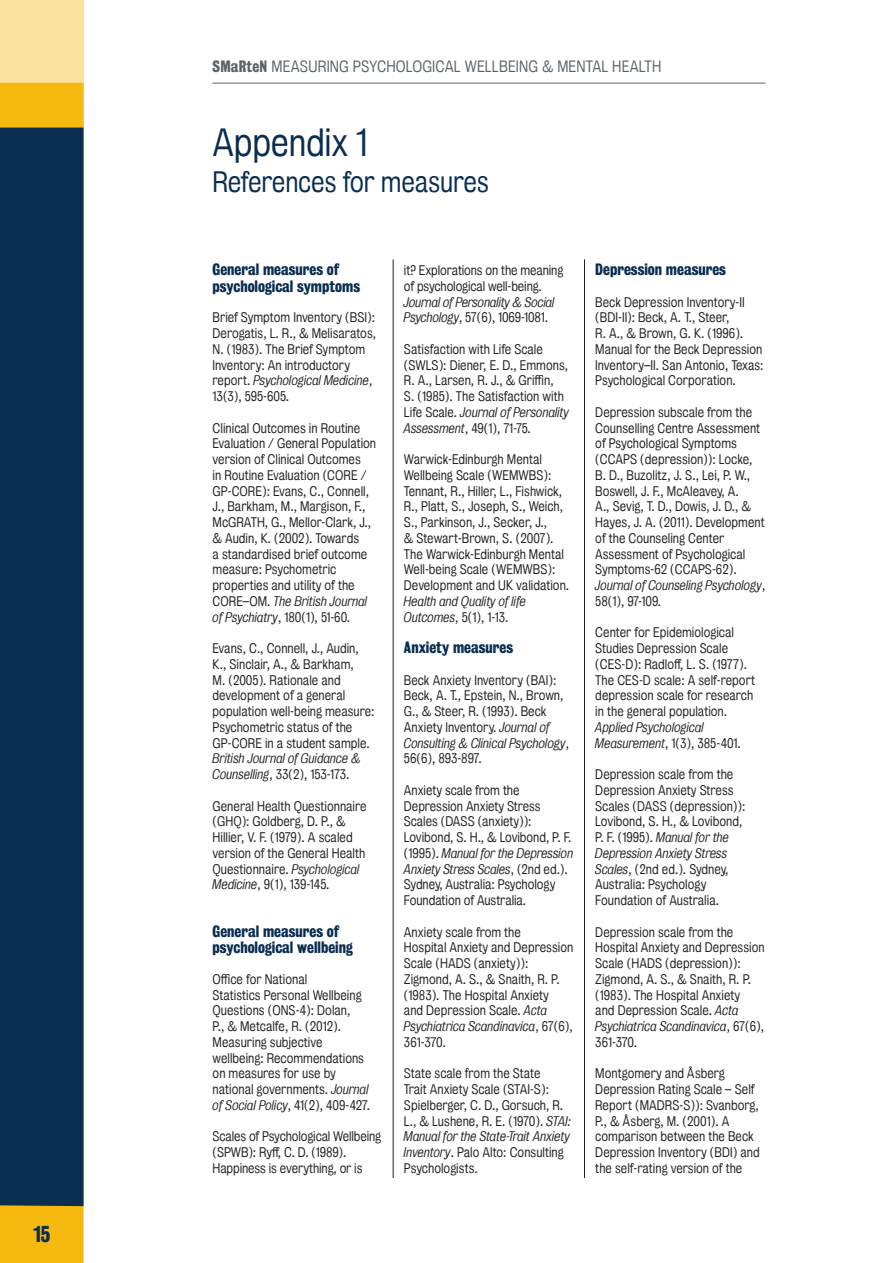
<style>
.page{position:relative;width:893px;height:1263px;background:#fff}
.page>*{position:absolute;margin:0;border:0;box-sizing:border-box;transform-origin:0 0}
.Heading_1{font:36px "Kings Bureau Grot Five One";letter-spacing:-.01em;color:#0a2d50}
.Heading_1-2{font:27px "Kings Bureau Grot Five One";letter-spacing:-.01em;color:#0a2d50}
.t1{font:21px "Kings Bureau Grot Three Seven";color:#0a2d50}
.References{font:15px "Kings Bureau Grot Three Seven";color:#0a2d50}
.t2{font:15px "Kings Bureau Grot Five One";letter-spacing:.01em;color:#5a6469}
.References-2{font:12.75px/15.8px "Kings Bureau Grot Five One";color:#231f20}
.s1{font-family:"Kings Bureau Grot Three Seven"}
.s2{font-style:italic}
</style>
<div class="page">
<div style="left:0;top:0;width:84px;height:128px;background:#fbe39f"></div>
<div style="left:0;top:83px;width:84px;height:1180px;background:#f5b90f"></div>
<div style="left:0;top:128px;width:84px;height:1078px;background:#0a2d50"></div>
<hr style="left:213px;top:83px;width:552px;height:1px;background:#5a6469">
<hr style="left:393px;top:259px;width:1px;height:919px;background:#231f20">
<hr style="left:584px;top:259px;width:1px;height:919px;background:#231f20">
<h3 class="t1" style="left:33px;top:1222px;width:19px">15</h3>
<p class="t2" style="left:213px;top:58px;width:450px"><span class="s1">SMaRteN</span> MEASURING PSYCHOLOGICAL WELLBEING &amp; MENTAL HEALTH</p>
<p class="Heading_1" style="left:213px;top:123px;width:156px">Appendix 1</p>
<p class="Heading_1-2" style="left:213px;top:167px;width:278px">References for measures</p>
<p class="References" style="left:213px;top:261px;width:128px">General measures of</p>
<p class="References" style="left:213px;top:277px;width:149px">psychological symptoms</p>
<p class="References-2" style="left:213px;top:310px;width:164px">Brief Symptom Inventory (BSI):</p>
<p class="References-2" style="left:213px;top:326px;width:165px">Derogatis, L. R., &amp; Melisaratos,<br>N. (1983). The Brief Symptom<br>Inventory: An introductory report. <span class="s2">Psychological Medicine</span>,<br>13(3), 595-605.</p>
<p class="References-2" style="left:213px;top:420px;width:165px">Clinical Outcomes in Routine<br>Evaluation / General Population version of Clinical Outcomes<br>in Routine Evaluation (CORE /<br>GP-CORE): Evans, C., Connell,<br>J., Barkham, M., Margison, F.,<br>McGRATH, G., Mellor-Clark, J., &amp; Audin, K. (2002). Towards<br>a standardised brief outcome measure: Psychometric properties and utility of the<br>CORE–OM. <span class="s2">The British Journal of Psychiatry</span>, 180(1), 51-60.</p>
<p class="References-2" style="left:213px;top:641px;width:163px">Evans, C., Connell, J., Audin,<br>K., Sinclair, A., &amp; Barkham,<br>M. (2005). Rationale and development of a general population well-being measure:<br>Psychometric status of the<br>GP-CORE in a student sample.<br><span class="s2">British Journal of Guidance &amp;<br>Counselling</span>, 33(2), 153-173.</p>
<p class="References-2" style="left:213px;top:798px;width:155px">General Health Questionnaire (GHQ): Goldberg, D. P., &amp;<br>Hillier, V. F. (1979). A scaled version of the General Health<br>Questionnaire. <span class="s2">Psychological<br>Medicine</span>, 9(1), 139-145.</p>
<p class="References" style="left:213px;top:922px;width:128px">General measures of</p>
<p class="References" style="left:213px;top:939px;width:142px">psychological wellbeing</p>
<p class="References-2" style="left:213px;top:971px;width:159px">Office for National<br>Statistics Personal Wellbeing<br>Questions (ONS-4): Dolan,<br>P., &amp; Metcalfe, R. (2012).<br>Measuring subjective wellbeing: Recommendations on measures for use by national governments. <span class="s2">Journal of Social Policy</span>, 41(2), 409-427.</p>
<p class="References-2" style="left:213px;top:1129px;width:170px">Scales of Psychological Wellbeing (SPWB): Ryff, C. D. (1989).<br>Happiness is everything, or is</p>
<p class="References-2" style="left:404px;top:263px;width:161px">it? Explorations on the meaning of psychological well-being.<br><span class="s2">Journal of Personality &amp; Social<br>Psychology</span>, 57(6), 1069-1081.</p>
<p class="References-2" style="left:404px;top:341px;width:167px">Satisfaction with Life Scale (SWLS): Diener, E. D., Emmons,<br>R. A., Larsen, R. J., &amp; Griffin,<br>S. (1985). The Satisfaction with<br>Life Scale. <span class="s2">Journal of Personality<br>Assessment</span>, 49(1), 71-75.</p>
<p class="References-2" style="left:404px;top:452px;width:149px">Warwick-Edinburgh Mental<br>Wellbeing Scale (WEMWBS):</p>
<p class="References-2" style="left:404px;top:483px;width:167px">Tennant, R., Hiller, L., Fishwick,<br>R., Platt, S., Joseph, S., Weich,<br>S., Parkinson, J., Secker, J.,<br>&amp; Stewart-Brown, S. (2007).<br>The Warwick-Edinburgh Mental<br>Well-being Scale (WEMWBS):<br>Development and UK validation.<br><span class="s2">Health and Quality of life<br>Outcomes</span>, 5(1), 1-13.</p>
<p class="References" style="left:404px;top:639px;width:111px">Anxiety measures</p>
<p class="References-2" style="left:404px;top:672px;width:154px">Beck Anxiety Inventory (BAI):</p>
<p class="References-2" style="left:404px;top:688px;width:167px">Beck, A. T., Epstein, N., Brown,<br>G., &amp; Steer, R. (1993). Beck<br>Anxiety Inventory. <span class="s2">Journal of<br>Consulting &amp; Clinical Psychology</span>,<br>56(6), 893-897.</p>
<p class="References-2" style="left:404px;top:782px;width:171px">Anxiety scale from the<br>Depression Anxiety Stress<br>Scales (DASS (anxiety)):<br>Lovibond, S. H., &amp; Lovibond, P. F. (1995). <span class="s2">Manual for the Depression<br>Anxiety Stress Scales</span>, (2nd ed.).<br>Sydney, Australia: Psychology<br>Foundation of Australia.</p>
<p class="References-2" style="left:404px;top:924px;width:171px">Anxiety scale from the<br>Hospital Anxiety and Depression<br>Scale (HADS (anxiety)):<br>Zigmond, A. S., &amp; Snaith, R. P. (1983). The Hospital Anxiety<br>and Depression Scale. <span class="s2">Acta<br>Psychiatrica Scandinavica</span>, 67(6),<br>361-370.</p>
<p class="References-2" style="left:404px;top:1066px;width:169px">State scale from the State<br>Trait Anxiety Scale (STAI-S):<br>Spielberger, C. D., Gorsuch, R.<br>L., &amp; Lushene, R. E. (1970). <span class="s2">STAI:<br>Manual for the State-Trait Anxiety<br>Inventory</span>. Palo Alto: Consulting<br>Psychologists.</p>
<p class="References" style="left:595px;top:261px;width:132px">Depression measures</p>
<p class="References-2" style="left:595px;top:294px;width:170px">Beck Depression Inventory-II (BDI-II): Beck, A. T., Steer,<br>R. A., &amp; Brown, G. K. (1996).<br>Manual for the Beck Depression<br>Inventory–II. San Antonio, Texas:<br>Psychological Corporation.</p>
<p class="References-2" style="left:595px;top:404px;width:172px">Depression subscale from the<br>Counselling Centre Assessment of Psychological Symptoms (CCAPS (depression)): Locke,<br>B. D., Buzolitz, J. S., Lei, P. W.,<br>Boswell, J. F., McAleavey, A.<br>A., Sevig, T. D., Dowis, J. D., &amp;<br>Hayes, J. A. (2011). Development of the Counseling Center<br>Assessment of Psychological<br>Symptoms-62 (CCAPS-62).<br><span class="s2">Journal of Counseling Psychology</span>,<br>58(1), 97-109.</p>
<p class="References-2" style="left:595px;top:625px;width:161px">Center for Epidemiological<br>Studies Depression Scale (CES-D): Radloff, L. S. (1977).<br>The CES-D scale: A self-report depression scale for research in the general population.<br><span class="s2">Applied Psychological<br>Measurement</span>, 1(3), 385-401.</p>
<p class="References-2" style="left:595px;top:766px;width:152px">Depression scale from the<br>Depression Anxiety Stress<br>Scales (DASS (depression)):</p>
<p class="References-2" style="left:595px;top:814px;width:149px">Lovibond, S. H., &amp; Lovibond,<br>P. F. (1995). <span class="s2">Manual for the<br>Depression Anxiety Stress<br>Scales</span>, (2nd ed.). Sydney,<br>Australia: Psychology<br>Foundation of Australia.</p>
<p class="References-2" style="left:595px;top:924px;width:171px">Depression scale from the<br>Hospital Anxiety and Depression<br>Scale (HADS (depression)):</p>
<p class="References-2" style="left:595px;top:971px;width:170px">Zigmond, A. S., &amp; Snaith, R. P. (1983). The Hospital Anxiety<br>and Depression Scale. <span class="s2">Acta<br>Psychiatrica Scandinavica</span>, 67(6),<br>361-370.</p>
<p class="References-2" style="left:595px;top:1066px;width:166px">Montgomery and Åsberg<br>Depression Rating Scale – Self<br>Report (MADRS-S)): Svanborg,<br>P., &amp; Åsberg, M. (2001). A comparison between the Beck<br>Depression Inventory (BDI) and the self-rating version of the</p>
</div>
